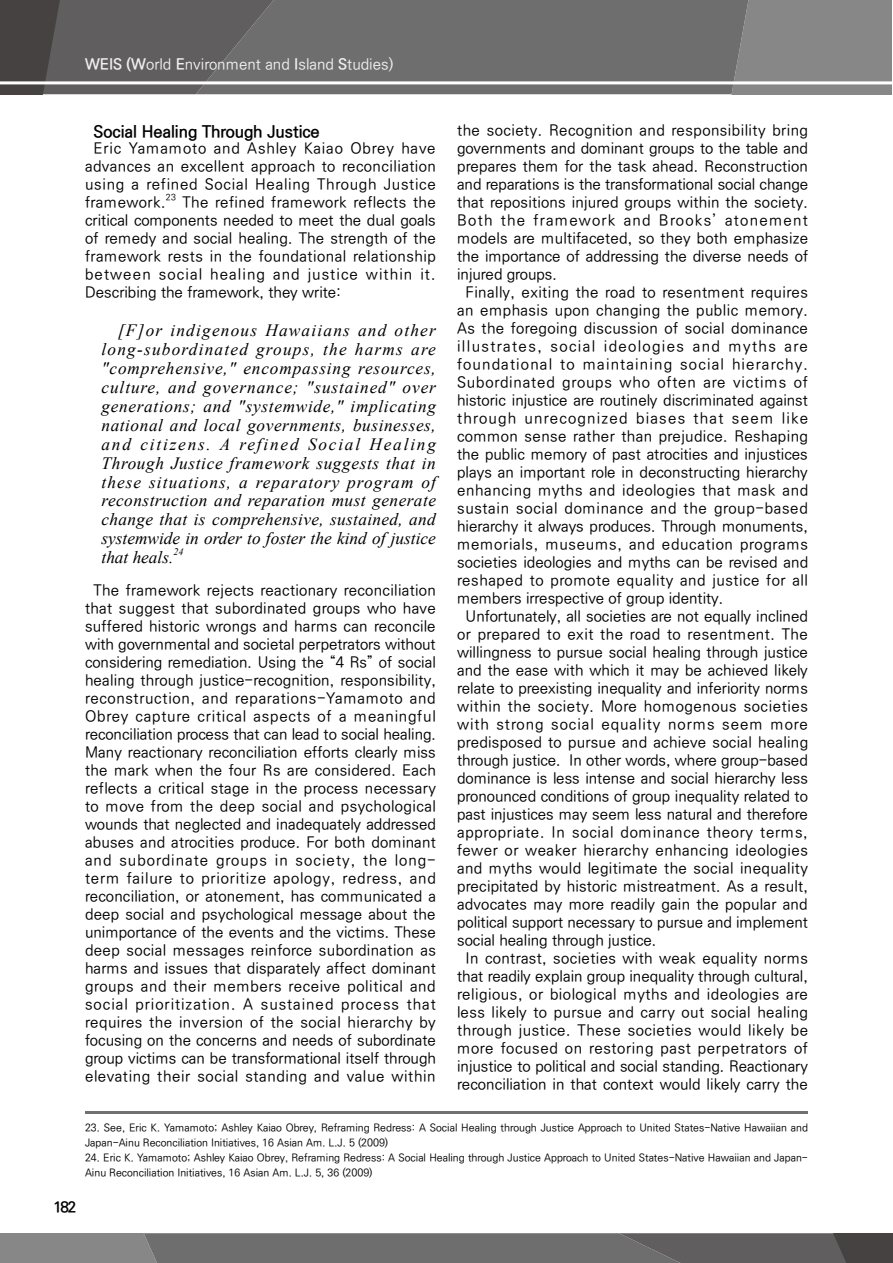
<style>
.page{position:relative;width:893px;height:1263px;background:#fff}
.page>*{position:absolute;margin:0;border:0;box-sizing:border-box;transform-origin:0 0}
.t1{font:italic 17.25px/19px "Times New Roman";color:#000;text-align:justify}
.t2{font:700 16.5px "Ko Pub Dotum";color:#000}
.t3{font:500 15px/18px "Ko Pub Dotum";letter-spacing:.015em;color:#000;text-align:justify}
.t4{font:500 15px "Ko Pub Dotum";letter-spacing:.035em;color:#000}
.t5{font:500 15px "Ko Pub Dotum";letter-spacing:.045em;color:#000}
.t6{font:500 15px "Ko Pub Dotum";letter-spacing:-.005em;color:#000}
.t7{font:500 15px "Ko Pub Dotum";letter-spacing:.04em;color:#000}
.t8{font:500 15px "Ko Pub Dotum";letter-spacing:.075em;color:#000}
.t9{font:500 15px "Ko Pub Dotum";letter-spacing:.09em;color:#000}
.t10{font:500 15px "Ko Pub Dotum";color:#efefef}
.t11{font:500 15px "Ko Pub Dotum";letter-spacing:.055em;color:#000}
.t12{font:500 15px "Ko Pub Dotum";letter-spacing:.085em;color:#000}
.t13{font:500 15px "Ko Pub Dotum";letter-spacing:.06em;color:#000}
.t14{font:500 15px "Ko Pub Dotum";letter-spacing:.08em;color:#000}
.t15{font:700 15px "Ko Pub Dotum";color:#000}
.t16{font:500 10.5px/15px "Ko Pub Dotum";color:#000}
.t17{font:italic 10.05px "Times New Roman";color:#000}
.t18{font:500 8.7px "Ko Pub Dotum";color:#000}
.s1{font-weight:700}
</style>
<div class="page">
<div style="left:748px;top:0;width:144px;height:94px;background:#878787"></div>
<div style="left:274px;top:0;width:474px;height:94px;background:#6f6e6e"></div>
<svg style="left:0;top:0;width:274px;height:94px;background:#5d5b5b"></svg>
<hr style="left:0;top:81px;width:893px;height:3px;background:#fff">
<svg style="left:0;top:1233px;width:893px;height:30px;background:#6e6d6d"></svg>
<hr style="left:85px;top:1111px;width:723px;height:2px;background:#727171">
<p class="t10" style="left:85px;top:57px;width:310px"><span class="s1">WEIS (W</span>orld <span class="s1">E</span>nvironment and <span class="s1">I</span>sland <span class="s1">S</span>tudies)</p>
<p class="t15" style="left:54px;top:1199px;width:24px">182</p>
<p class="t2" style="left:94px;top:123px;width:228px">Social Healing Through Justice</p>
<p class="t3" style="left:85px;top:140px;width:352px;text-indent:9px">Eric Yamamoto and Ashley Kaiao Obrey have advances an excellent approach to reconciliation using a refined Social Healing Through Justice framework.</p>
<p class="t3" style="left:457px;top:122px;width:352px">the society. Recognition and responsibility bring</p>
<p class="t3" style="left:457px;top:140px;width:352px">governments and dominant groups to the table and</p>
<p class="t3" style="left:457px;top:158px;width:352px">prepares them for the task ahead. Reconstruction</p>
<p class="t6" style="left:457px;top:177px;width:353px">and reparations is the transformational social change</p>
<p class="t3" style="left:457px;top:194px;width:352px">that repositions injured groups within the society.</p>
<p class="t14" style="left:457px;top:213px;width:352px">Both the framework and Brooks’ atonement</p>
<p class="t3" style="left:457px;top:230px;width:352px">models are multifaceted, so they both emphasize</p>
<p class="t3" style="left:457px;top:248px;width:352px">the importance of addressing the diverse needs of</p>
<p class="t3" style="left:457px;top:266px;width:101px">injured groups.</p>
<p class="t3" style="left:466px;top:284px;width:344px">Finally, exiting the road to resentment requires</p>
<p class="t3" style="left:457px;top:302px;width:352px">an emphasis upon changing the public memory.</p>
<p class="t3" style="left:457px;top:320px;width:352px">As the foregoing discussion of social dominance</p>
<p class="t9" style="left:457px;top:339px;width:352px">illustrates, social ideologies and myths are</p>
<p class="t8" style="left:457px;top:357px;width:352px">foundational to maintaining social hierarchy.</p>
<p class="t11" style="left:457px;top:375px;width:352px">Subordinated groups who often are victims of</p>
<p class="t3" style="left:457px;top:392px;width:352px">historic injustice are routinely discriminated against</p>
<p class="t12" style="left:457px;top:411px;width:352px">through unrecognized biases that seem like</p>
<p class="t3" style="left:457px;top:428px;width:352px">common sense rather than prejudice. Reshaping</p>
<p class="t3" style="left:457px;top:446px;width:352px">the public memory of past atrocities and injustices</p>
<p class="t3" style="left:457px;top:464px;width:352px">plays an important role in deconstructing hierarchy</p>
<p class="t7" style="left:457px;top:483px;width:352px">enhancing myths and ideologies that mask and</p>
<p class="t5" style="left:457px;top:501px;width:352px">sustain social dominance and the group-based</p>
<p class="t3" style="left:457px;top:518px;width:352px">hierarchy it always produces. Through monuments,</p>
<p class="t5" style="left:457px;top:537px;width:352px">memorials, museums, and education programs</p>
<p class="t3" style="left:457px;top:554px;width:352px">societies ideologies and myths can be revised and</p>
<p class="t4" style="left:457px;top:573px;width:352px">reshaped to promote equality and justice for all</p>
<p class="t3" style="left:457px;top:590px;width:268px">members irrespective of group identity.</p>
<p class="t3" style="left:466px;top:608px;width:344px">Unfortunately, all societies are not equally inclined</p>
<p class="t4" style="left:457px;top:627px;width:352px">or prepared to exit the road to resentment. The</p>
<p class="t3" style="left:457px;top:644px;width:352px">willingness to pursue social healing through justice</p>
<p class="t3" style="left:457px;top:662px;width:352px">and the ease with which it may be achieved likely</p>
<p class="t3" style="left:457px;top:680px;width:352px">relate to preexisting inequality and inferiority norms</p>
<p class="t4" style="left:457px;top:699px;width:352px">within the society. More homogenous societies</p>
<p class="t13" style="left:457px;top:717px;width:352px">with strong social equality norms seem more</p>
<p class="t3" style="left:457px;top:734px;width:352px">predisposed to pursue and achieve social healing</p>
<p class="t6" style="left:457px;top:753px;width:352px">through justice. In other words, where group-based</p>
<p class="t3" style="left:457px;top:770px;width:352px">dominance is less intense and social hierarchy less</p>
<p class="t3" style="left:457px;top:788px;width:352px">pronounced conditions of group inequality related to</p>
<p class="t3" style="left:457px;top:806px;width:352px">past injustices may seem less natural and therefore</p>
<p class="t5" style="left:457px;top:825px;width:352px">appropriate. In social dominance theory terms,</p>
<p class="t4" style="left:457px;top:843px;width:352px">fewer or weaker hierarchy enhancing ideologies</p>
<p class="t3" style="left:457px;top:860px;width:352px">and myths would legitimate the social inequality</p>
<p class="t3" style="left:457px;top:878px;width:352px">precipitated by historic mistreatment. As a result,</p>
<p class="t3" style="left:457px;top:896px;width:352px">advocates may more readily gain the popular and</p>
<p class="t3" style="left:457px;top:914px;width:352px">political support necessary to pursue and implement</p>
<p class="t3" style="left:457px;top:932px;width:201px">social healing through justice.</p>
<p class="t3" style="left:466px;top:950px;width:344px">In contrast, societies with weak equality norms</p>
<p class="t3" style="left:457px;top:968px;width:352px">that readily explain group inequality through cultural,</p>
<p class="t4" style="left:457px;top:987px;width:352px">religious, or biological myths and ideologies are</p>
<p class="t3" style="left:457px;top:1004px;width:352px">less likely to pursue and carry out social healing</p>
<p class="t4" style="left:457px;top:1023px;width:352px">through justice. These societies would likely be</p>
<p class="t7" style="left:457px;top:1041px;width:352px">more focused on restoring past perpetrators of</p>
<p class="t3" style="left:457px;top:1058px;width:352px">injustice to political and social standing. Reactionary</p>
<p class="t3" style="left:457px;top:1076px;width:352px">reconciliation in that context would likely carry the</p>
<p class="t16" style="left:85px;top:1120px;width:724px">23. See, Eric K. Yamamoto; Ashley Kaiao Obrey, Reframing Redress: A Social Healing through Justice Approach to United States-Native Hawaiian and<br>Japan-Ainu Reconciliation Initiatives, 16 Asian Am. L.J. 5 (2009)</p>
<p class="t16" style="left:85px;top:1150px;width:724px">24. Eric K. Yamamoto; Ashley Kaiao Obrey, Reframing Redress: A Social Healing through Justice Approach to United States-Native Hawaiian and Japan-<br>Ainu Reconciliation Initiatives, 16 Asian Am. L.J. 5, 36 (2009)</p>
<p class="t18" style="left:166px;top:193px;width:12px">23</p>
<p class="t3" style="left:85px;top:194px;width:352px;text-indent:97px">The refined framework reflects the critical components needed to meet the dual goals of remedy and social healing. The strength of the framework rests in the foundational relationship between social healing and justice within it.<br>Describing the framework, they write:</p>
<p class="t1" style="left:102px;top:320px;width:336px;text-indent:17px">[F]or indigenous Hawaiians and other long-subordinated groups, the harms are "comprehensive," encompassing resources, culture, and governance; "sustained" over generations; and "systemwide," implicating national and local governments, businesses, and citizens. A refined Social Healing Through Justice framework suggests that in these situations, a reparatory program of reconstruction and reparation must generate change that is comprehensive, sustained, and systemwide in order to foster the kind of justice that heals.</p>
<p class="t17" style="left:173px;top:545px;width:12px">24</p>
<p class="t3" style="left:85px;top:582px;width:353px;text-align:center">The framework rejects reactionary reconciliation that suggest that subordinated groups who have suffered historic wrongs and harms can reconcile with governmental and societal perpetrators without considering remediation. Using the “4 Rs” of social healing through justice-recognition, responsibility, reconstruction, and reparations-Yamamoto and Obrey capture critical aspects of a meaningful reconciliation process that can lead to social healing.<br>Many reactionary reconciliation efforts clearly miss the mark when the four Rs are considered. Each reflects a critical stage in the process necessary to move from the deep social and psychological wounds that neglected and inadequately addressed abuses and atrocities produce. For both dominant and subordinate groups in society, the long&shy;term failure to prioritize apology, redress, and reconciliation, or atonement, has communicated a deep social and psychological message about the unimportance of the events and the victims. These deep social messages reinforce subordination as harms and issues that disparately affect dominant groups and their members receive political and social prioritization. A sustained process that requires the inversion of the social hierarchy by focusing on the concerns and needs of subordinate group victims can be transformational itself through elevating their social standing and value within</p>
</div>
